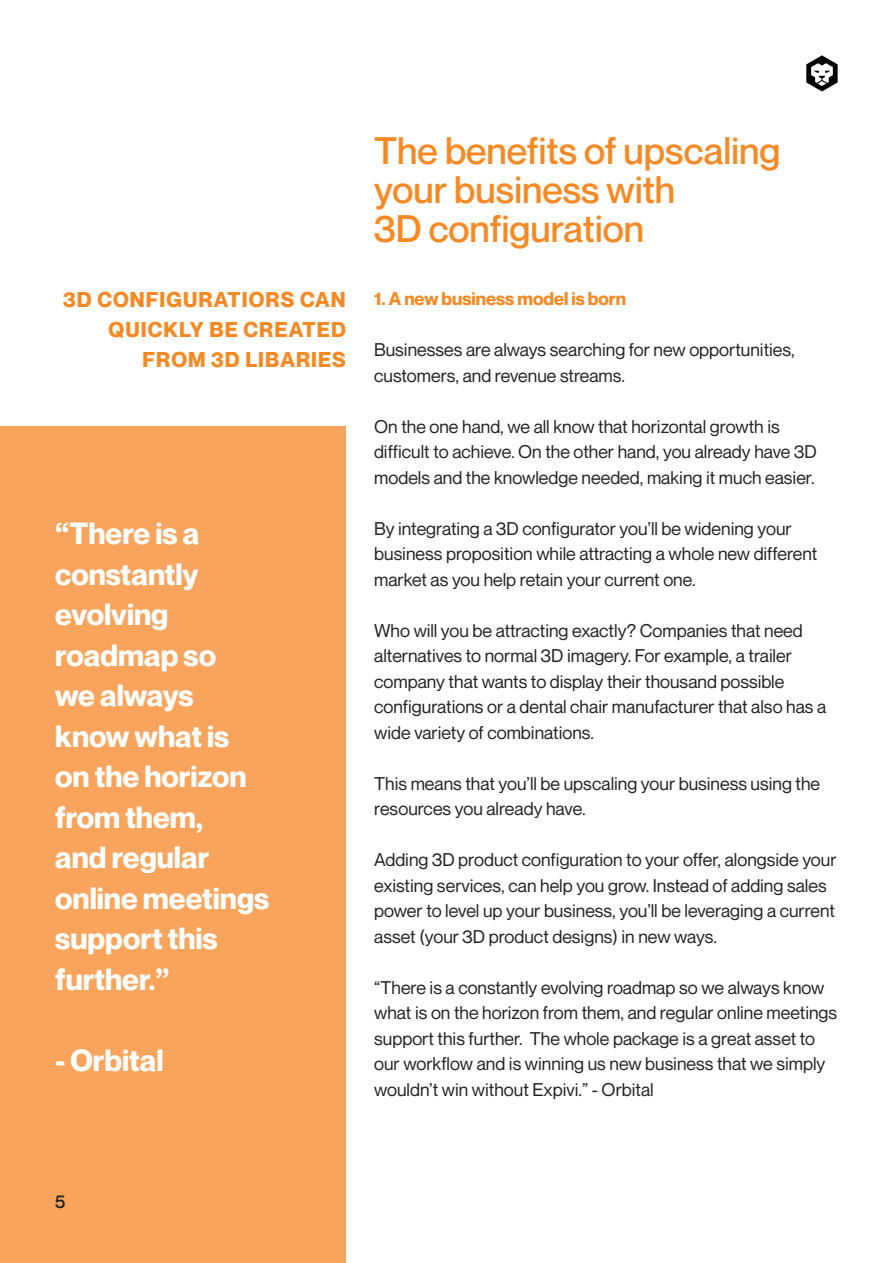
<style>
.page{position:relative;width:893px;height:1263px;background:#fff}
.page>*{position:absolute;margin:0;border:0;box-sizing:border-box;transform-origin:0 0}
.t1{font:500 37.5px/39px "Neue Montreal";color:#f68924}
.t2{font:700 30px/40.5px "Neue Montreal";color:#fff}
.t3{font:700 21px/30px "Neue Montreal";letter-spacing:.05em;color:#f68924;text-align:right}
.t4{font:18px/25.5px "Neue Montreal";color:#222}
.t5{font:700 18px "Neue Montreal";color:#f68924}
.t6{font:500 18px "Neue Montreal";color:#222}
</style>
<div class="page">
<div style="left:0;top:427px;width:346px;height:836px;background:#f9a45c"></div>
<svg style="left:806px;top:55px;width:32px;height:36px"></svg>
<p class="t3" style="left:63px;top:285px;width:284px">3D CONFIGURATIORS CAN<br>QUICKLY BE CREATED<br>FROM 3D LIBARIES</p>
<h2 class="t2" style="left:55px;top:513px;width:216px">“There is a constantly evolving roadmap so<br>we always know what is on the horizon from them,<br>and regular online meetings support this further.”</h2>
<h2 class="t2" style="left:55px;top:1040px;width:110px">- Orbital</h2>
<h1 class="t1" style="left:374px;top:131px;width:408px">The benefits of upscaling your business with<br>3D configuration</h1>
<p class="t5" style="left:374px;top:288px;width:253px">1. A new business model is born</p>
<p class="t4" style="left:374px;top:337px;width:422px">Businesses are always searching for new opportunities, customers, and revenue streams.</p>
<p class="t4" style="left:374px;top:414px;width:444px">On the one hand, we all know that horizontal growth is difficult to achieve. On the other hand, you already have 3D models and the knowledge needed, making it much easier.</p>
<p class="t4" style="left:374px;top:516px;width:444px">By integrating a 3D configurator you’ll be widening your business proposition while attracting a whole new different market as you help retain your current one.</p>
<p class="t4" style="left:374px;top:618px;width:454px">Who will you be attracting exactly? Companies that need alternatives to normal 3D imagery. For example, a trailer company that wants to display their thousand possible configurations or a dental chair manufacturer that also has a wide variety of combinations.</p>
<p class="t4" style="left:374px;top:771px;width:447px">This means that you’ll be upscaling your business using the resources you already have.</p>
<p class="t4" style="left:374px;top:847px;width:464px">Adding 3D product configuration to your offer, alongside your existing services, can help you grow. Instead of adding sales power to level up your business, you’ll be leveraging a current asset (your 3D product designs) in new ways.</p>
<p class="t4" style="left:374px;top:975px;width:464px">“There is a constantly evolving roadmap so we always know what is on the horizon from them, and regular online meetings support this further. The whole package is a great asset to our workflow and is winning us new business that we simply wouldn’t win without Expivi.” - Orbital</p>
<p class="t6" style="left:55px;top:1190px;width:12px">5</p>
</div>
